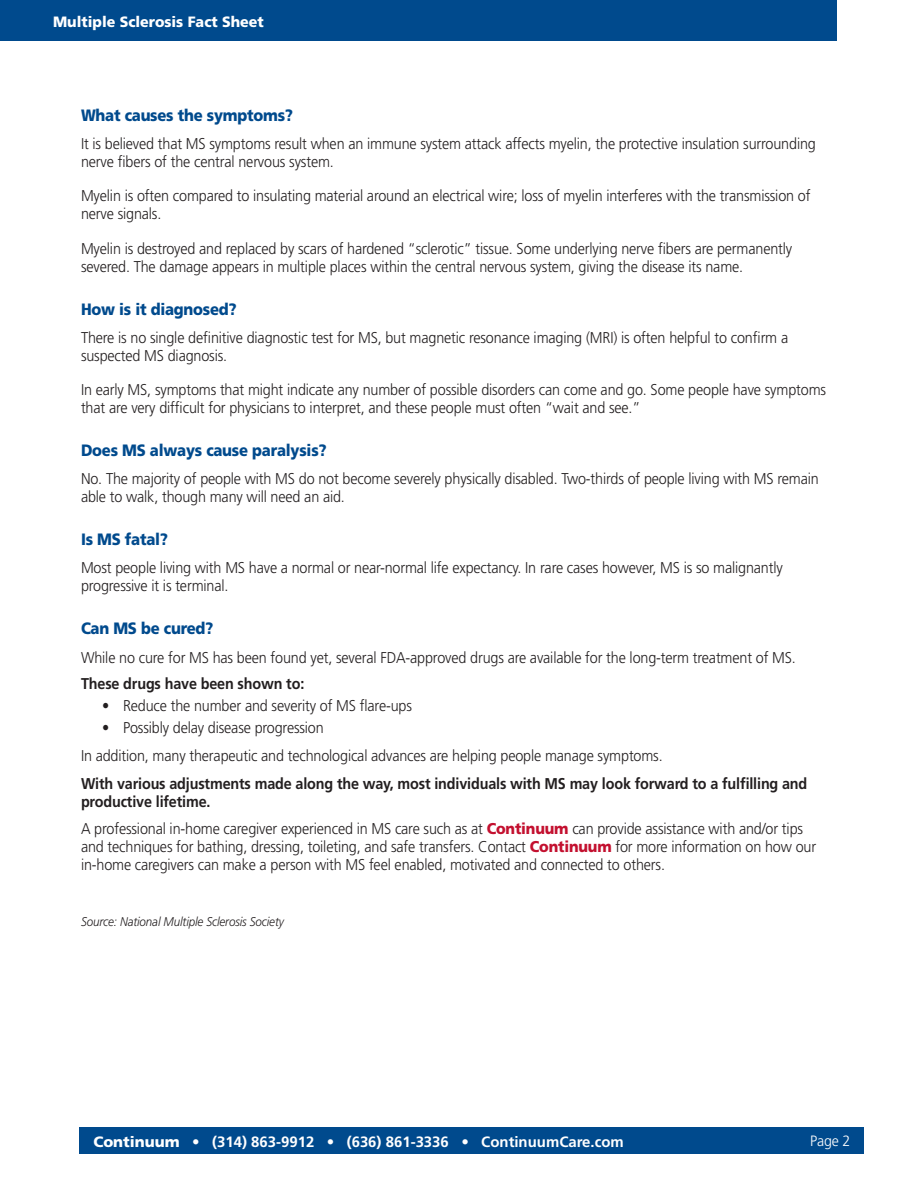
<style>
.page{position:relative;width:918px;height:1188px;background:#fff}
.page>*{position:absolute;margin:0;border:0;box-sizing:border-box;transform-origin:0 0}
.Body_Text{font:900 16.5px "Frutiger";letter-spacing:-.015em;color:#004a8d;scale:.9 1}
.Body_Text-2{font:300 15.6px/18px "Frutiger";letter-spacing:-.01em;color:#231f20;scale:.92 1}
.Body_Text-3{font:700 15.6px/18px "Frutiger";letter-spacing:-.01em;color:#231f20;scale:.92 1}
.t1{font:700 15px "Frutiger";color:#fff}
.t2{font:900 15px "Frutiger";color:#fff;scale:.95 1}
.Body_Text-4{font:300 15px "Frutiger";color:#fff;scale:.95 1}
.Body_Text-5{font:italic 300 12.6px "Frutiger";letter-spacing:-.01em;color:#231f20;scale:.92 1}
.s1{font-weight:900;color:#c3102f}
.s2{font-weight:900}
</style>
<div class="page">
<div style="left:0;top:0;width:837px;height:40px;background:#004a8d"></div>
<div style="left:80px;top:1127px;width:784px;height:27px;background:#004a8d"></div>
<p class="t2" style="left:53px;top:13px;width:223px">Multiple Sclerosis Fact Sheet</p>
<p class="Body_Text" style="left:81px;top:105px;width:237px">What causes the symptoms?</p>
<p class="Body_Text-2" style="left:81px;top:135px;width:800px">It is believed that MS symptoms result when an immune system attack affects myelin, the protective insulation surrounding nerve fibers of the central nervous system.</p>
<p class="Body_Text-2" style="left:81px;top:187px;width:794px">Myelin is often compared to insulating material around an electrical wire; loss of myelin interferes with the transmission of nerve signals.</p>
<p class="Body_Text-2" style="left:81px;top:257px;width:721px">severed. The damage appears in multiple places within the central nervous system, giving the disease its name.</p>
<p class="Body_Text" style="left:81px;top:299px;width:175px">How is it diagnosed?</p>
<p class="Body_Text-2" style="left:81px;top:328px;width:770px">There is no single definitive diagnostic test for MS, but magnetic resonance imaging (MRI) is often helpful to confirm a suspected MS diagnosis.</p>
<p class="Body_Text-2" style="left:81px;top:381px;width:811px">In early MS, symptoms that might indicate any number of possible disorders can come and go. Some people have symptoms that are very difficult for physicians to interpret, and these people must often “wait and see.”</p>
<p class="Body_Text" style="left:81px;top:440px;width:275px">Does MS always cause paralysis?</p>
<p class="Body_Text-2" style="left:81px;top:470px;width:803px">No. The majority of people with MS do not become severely physically disabled. Two-thirds of people living with MS remain able to walk, though many will need an aid.</p>
<p class="Body_Text" style="left:81px;top:529px;width:98px">Is MS fatal?</p>
<p class="Body_Text-2" style="left:81px;top:559px;width:764px">Most people living with MS have a normal or near-normal life expectancy. In rare cases however, MS is so malignantly progressive it is terminal.</p>
<p class="Body_Text" style="left:81px;top:619px;width:149px">Can MS be cured?</p>
<p class="Body_Text-2" style="left:81px;top:648px;width:779px">While no cure for MS has been found yet, several FDA-approved drugs are available for the long-term treatment of MS.</p>
<p class="Body_Text-3" style="left:81px;top:675px;width:244px">These drugs have been shown to:</p>
<p class="Body_Text-2" style="left:102px;top:697px;width:338px">• Reduce the number and severity of MS flare-ups</p>
<p class="Body_Text-2" style="left:102px;top:718px;width:243px">• Possibly delay disease progression</p>
<p class="Body_Text-2" style="left:81px;top:746px;width:634px">In addition, many therapeutic and technological advances are helping people manage symptoms.</p>
<p class="Body_Text-3" style="left:81px;top:774px;width:791px">With various adjustments made along the way, most individuals with MS may look forward to a fulfilling and productive lifetime.</p>
<p class="Body_Text-2" style="left:81px;top:820px;width:801px">A professional in-home caregiver experienced in MS care such as at <span class="s1">Continuum</span> can provide assistance with and/or tips and techniques for bathing, dressing, toileting, and safe transfers. Contact <span class="s1">Continuum</span> for more information on how our in-home caregivers can make a person with MS feel enabled, motivated and connected to others.</p>
<p class="Body_Text-2" style="left:81px;top:239px;width:775px">Myelin is destroyed and replaced by scars of hardened “sclerotic” tissue. Some underlying nerve fibers are permanently</p>
<p class="Body_Text-5" style="left:81px;top:914px;width:222px">Source: National Multiple Sclerosis Society</p>
<p class="t1" style="left:93px;top:1133px;width:532px"><span class="s2">Continuum</span> • (314) 863-9912 • (636) 861-3336 • ContinuumCare.com</p>
<p class="Body_Text-4" style="left:810px;top:1133px;width:44px">Page 2</p>
</div>
